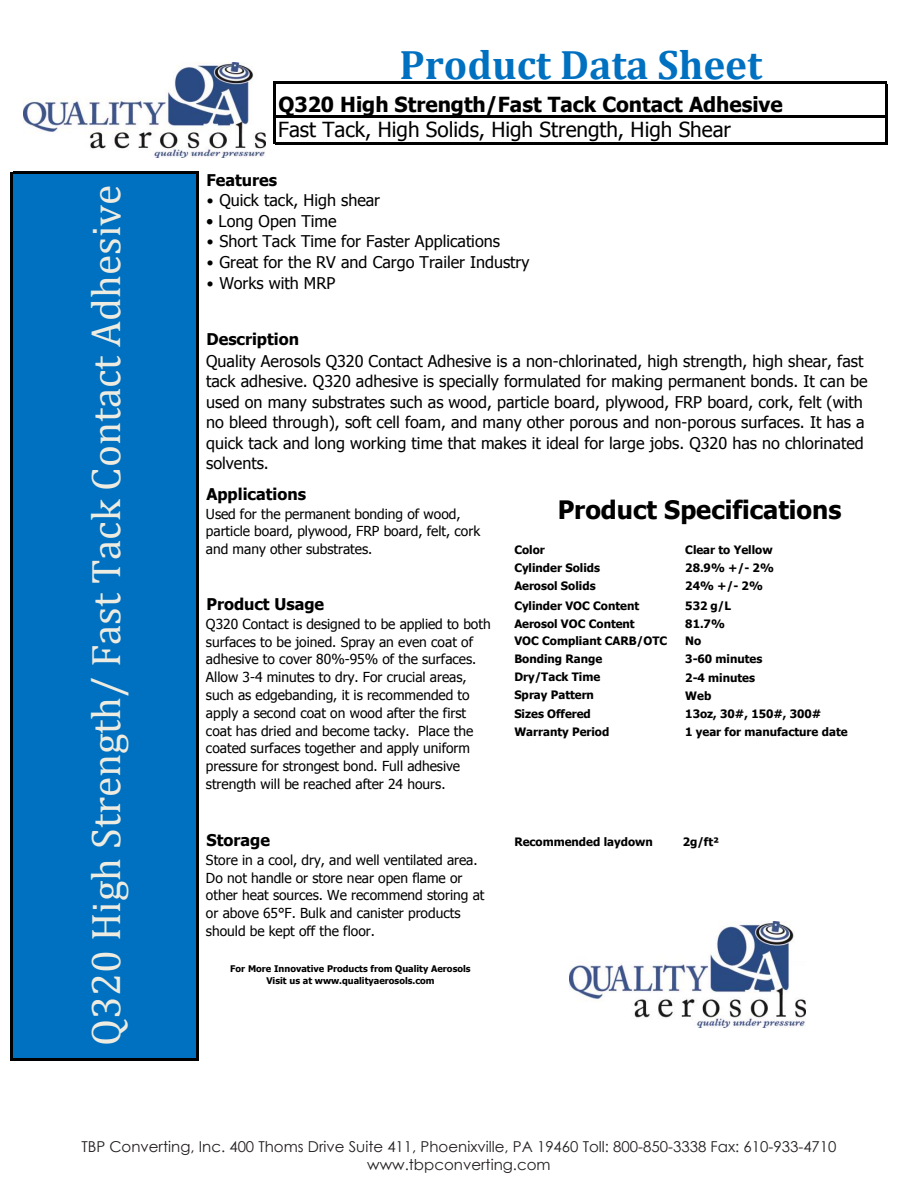
<style>
.page{position:relative;width:918px;height:1188px;background:#fff}
.page>*{position:absolute;margin:0;border:0;box-sizing:border-box;transform-origin:0 0}
.t1{font:41.25px "Cambria";color:#eeece1}
.t2{font:700 41.25px "Cambria";color:#0070c0}
.t3{font:700 25.35px "Tahoma";color:#000}
.t4{font:20.7px "Tahoma";color:#000}
.t5{font:700 20.7px "Tahoma";color:#000}
.t6{font:16.2px/20.7px "Tahoma";color:#000}
.t7{font:700 16.2px "Tahoma";color:#000}
.t8{font:15px/18px "Century Gothic";color:#231f20;text-align:center}
.t9{font:13.8px/17.9px "Tahoma";color:#000}
.t10{font:700 11.55px/18px "Tahoma";color:#000}
.t11{font:700 9.15px/12.3px "Tahoma";color:#000;text-align:center}
.s1{font-family:"Calibri"}
.s2{font-weight:700}
</style>
<div class="page">
<div style="left:13px;top:173px;width:185px;height:887px;background:#0070c0"></div>
<hr style="left:273px;top:82px;width:3px;height:62px;background:#000">
<hr style="left:885px;top:84px;width:2px;height:60px;background:#000">
<hr style="left:11px;top:172px;width:2px;height:888px;background:#000">
<hr style="left:196px;top:174px;width:2px;height:886px;background:#000">
<hr style="left:276px;top:82px;width:611px;height:2px;background:#000">
<hr style="left:276px;top:116px;width:611px;height:2px;background:#000">
<hr style="left:276px;top:142px;width:611px;height:2px;background:#000">
<hr style="left:13px;top:172px;width:185px;height:2px;background:#000">
<hr style="left:13px;top:1058px;width:185px;height:2px;background:#000">
<img style="left:23px;top:62px;width:243px;height:96px">
<img style="left:570px;top:922px;width:236px;height:105px">
<p class="t2" style="left:400px;top:36px;width:364px">Product Data Sheet</p>
<p class="t5" style="left:279px;top:90px;width:506px">Q320 High Strength/Fast Tack Contact Adhesive</p>
<p class="t1" style="left:82px;top:1046px;width:862px;rotate:-90deg">Q320 High Strength/ Fast Tack Contact Adhesive</p>
<p class="t4" style="left:278px;top:116px;width:454px">Fast Tack, High Solids, High Strength, High Shear</p>
<p class="t7" style="left:207px;top:169px;width:72px">Features</p>
<p class="t6" style="left:206px;top:189px;width:175px"><span class="s1">•</span> Quick tack, High shear</p>
<p class="t6" style="left:206px;top:210px;width:132px">• Long Open Time</p>
<p class="t6" style="left:206px;top:230px;width:295px"><span class="s1">•</span> Short Tack Time for Faster Applications</p>
<p class="t6" style="left:206px;top:251px;width:325px"><span class="s1">•</span> Great for the RV and Cargo Trailer Industry</p>
<p class="t6" style="left:206px;top:272px;width:131px"><span class="s1">•</span> Works with MRP</p>
<p class="t6" style="left:206px;top:328px;width:663px"><span class="s2">Description<br></span>Quality Aerosols Q320 Contact Adhesive is a non-chlorinated, high strength, high shear, fast tack adhesive. Q320 adhesive is specially formulated for making permanent bonds. It can be used on many substrates such as wood, particle board, plywood, FRP board, cork, felt (with no bleed through), soft cell foam, and many other porous and non-porous surfaces. It has a quick tack and long working time that makes it ideal for large jobs. Q320 has no chlorinated solvents.</p>
<p class="t7" style="left:207px;top:483px;width:101px">Applications</p>
<p class="t9" style="left:206px;top:504px;width:276px">Used for the permanent bonding of wood, particle board, plywood, FRP board, felt, cork and many other substrates.</p>
<p class="t7" style="left:207px;top:593px;width:119px">Product Usage</p>
<p class="t9" style="left:206px;top:614px;width:286px">Q320 Contact is designed to be applied to both surfaces to be joined. Spray an even coat of adhesive to cover 80%-95% of the surfaces.<br>Allow 3-4 minutes to dry. For crucial areas, such as edgebanding, it is recommended to apply a second coat on wood after the first coat has dried and become tacky. Place the coated surfaces together and apply uniform pressure for strongest bond. Full adhesive strength will be reached after 24 hours.</p>
<p class="t7" style="left:207px;top:829px;width:65px">Storage</p>
<p class="t9" style="left:206px;top:850px;width:280px">Store in a cool, dry, and well ventilated area.<br>Do not handle or store near open flame or other heat sources. We recommend storing at or above 65°F. Bulk and canister products should be kept off the floor.</p>
<p class="t11" style="left:230px;top:962px;width:242px">For More Innovative Products from Quality Aerosols<br>Visit us at www.qualityaerosols.com</p>
<p class="t10" style="left:514px;top:540px;width:32px">Color</p>
<p class="t3" style="left:558px;top:492px;width:285px">Product Specifications</p>
<p class="t10" style="left:685px;top:540px;width:89px">Clear to Yellow</p>
<p class="t10" style="left:514px;top:558px;width:87px">Cylinder Solids</p>
<p class="t10" style="left:685px;top:558px;width:90px">28.9% +/- 2%</p>
<p class="t10" style="left:514px;top:576px;width:83px">Aerosol Solids</p>
<p class="t10" style="left:685px;top:576px;width:79px">24% +/- 2%</p>
<p class="t10" style="left:514px;top:614px;width:122px">Aerosol VOC Content</p>
<p class="t10" style="left:514px;top:596px;width:126px">Cylinder VOC Content</p>
<p class="t10" style="left:685px;top:596px;width:47px">532 g/L</p>
<p class="t10" style="left:685px;top:614px;width:41px">81.7%</p>
<p class="t10" style="left:514px;top:631px;width:154px">VOC Compliant CARB/OTC</p>
<p class="t10" style="left:685px;top:631px;width:18px">No</p>
<p class="t10" style="left:514px;top:649px;width:90px">Bonding Range</p>
<p class="t10" style="left:685px;top:649px;width:79px">3-60 minutes</p>
<p class="t10" style="left:514px;top:667px;width:87px">Dry/Tack Time</p>
<p class="t10" style="left:685px;top:668px;width:71px">2-4 minutes</p>
<p class="t10" style="left:514px;top:685px;width:81px">Spray Pattern</p>
<p class="t10" style="left:514px;top:704px;width:78px">Sizes Offered</p>
<p class="t10" style="left:514px;top:722px;width:96px">Warranty Period</p>
<p class="t10" style="left:685px;top:686px;width:28px">Web</p>
<p class="t10" style="left:685px;top:704px;width:164px">13oz, 30#, 150#, 300#<br>1 year for manufacture date</p>
<p class="t10" style="left:514px;top:832px;width:140px">Recommended laydown</p>
<p class="t10" style="left:683px;top:832px;width:38px">2g/ft²</p>
<p class="t8" style="left:81px;top:1137px;width:757px">TBP Converting, Inc. 400 Thoms Drive Suite 411, Phoenixville, PA 19460 Toll: 800-850-3338 Fax: 610-933-4710 www.tbpconverting.com</p>
</div>
